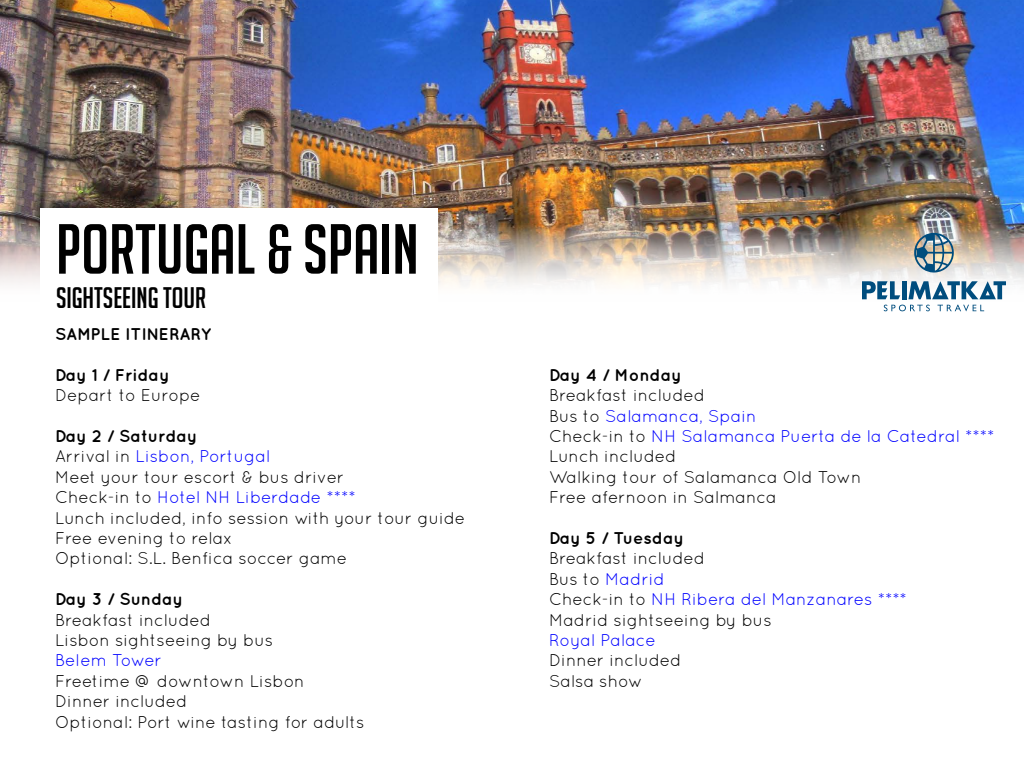
<style>
.page{position:relative;width:1024px;height:768px;background:#fff}
.page>*{position:absolute;margin:0;border:0;box-sizing:border-box;transform-origin:0 0}
.t1{font:69px "Big Noodle Titling";color:#000}
.t2{font:29px "Big Noodle Titling";color:#000}
.t3{font:17px/20.4px "Quicksand";color:#000}
.t4{font:700 17px "Quicksand";color:#000}
.t5{font:17px "Quicksand";color:#00f}
.s1{font-weight:700}
.s2{color:#00f}
</style>
<div class="page">
<img style="left:0;top:0;width:1024px;height:300px">
<hr style="left:902px;top:281px;width:4px;height:18px;background:#004d7e">
<svg style="left:908px;top:281px;width:98px;height:18px"></svg>
<svg style="left:862px;top:281px;width:38px;height:18px"></svg>
<svg style="left:914px;top:233px;width:40px;height:40px;background:#889da3"></svg>
<svg style="left:884px;top:305px;width:46px;height:6px"></svg>
<svg style="left:938px;top:305px;width:46px;height:6px"></svg>
<div style="left:40px;top:208px;width:398px;height:119px;background:#fff"></div>
<h1 class="t1" style="left:56px;top:212px;width:364px">PORTUGAL &amp; SPAIN</h1>
<h2 class="t2" style="left:56px;top:283px;width:152px">SIGHTSEEING TOUR</h2>
<p class="t4" style="left:55px;top:324px;width:158px">SAMPLE ITINERARY</p>
<p class="t4" style="left:55px;top:365px;width:116px">Day 1 / Friday</p>
<p class="t3" style="left:55px;top:385px;width:147px">Depart to Europe</p>
<p class="t3" style="left:55px;top:426px;width:412px"><span class="s1">Day 2 / Saturday<br></span>Arrival in <span class="s2">Lisbon, Portugal<br></span>Meet your tour escort &amp; bus driver<br>Check-in to <span class="s2">Hotel NH Liberdade ****<br></span>Lunch included, info session with your tour guide<br>Free evening to relax<br>Optional: S.L. Benfica soccer game</p>
<p class="t4" style="left:55px;top:589px;width:130px">Day 3 / Sunday</p>
<p class="t3" style="left:55px;top:609px;width:220px">Breakfast included<br>Lisbon sightseeing by bus</p>
<p class="t5" style="left:55px;top:651px;width:108px">Belem Tower</p>
<p class="t3" style="left:55px;top:671px;width:311px">Freetime @ downtown Lisbon<br>Dinner included<br>Optional: Port wine tasting for adults</p>
<p class="t4" style="left:549px;top:365px;width:134px">Day 4 / Monday</p>
<p class="t3" style="left:549px;top:385px;width:447px">Breakfast included<br>Bus to <span class="s2">Salamanca, Spain<br></span>Check-in to <span class="s2">NH Salamanca Puerta de la Catedral ****<br></span>Lunch included<br>Walking tour of Salamanca Old Town<br>Free afernoon in Salmanca</p>
<p class="t4" style="left:549px;top:528px;width:137px">Day 5 / Tuesday</p>
<p class="t3" style="left:549px;top:548px;width:359px">Breakfast included<br>Bus to <span class="s2">Madrid<br></span>Check-in to <span class="s2">NH Ribera del Manzanares ****<br></span>Madrid sightseeing by bus</p>
<p class="t5" style="left:549px;top:630px;width:108px">Royal Palace</p>
<p class="t3" style="left:549px;top:650px;width:134px">Dinner included<br>Salsa show</p>
</div>
